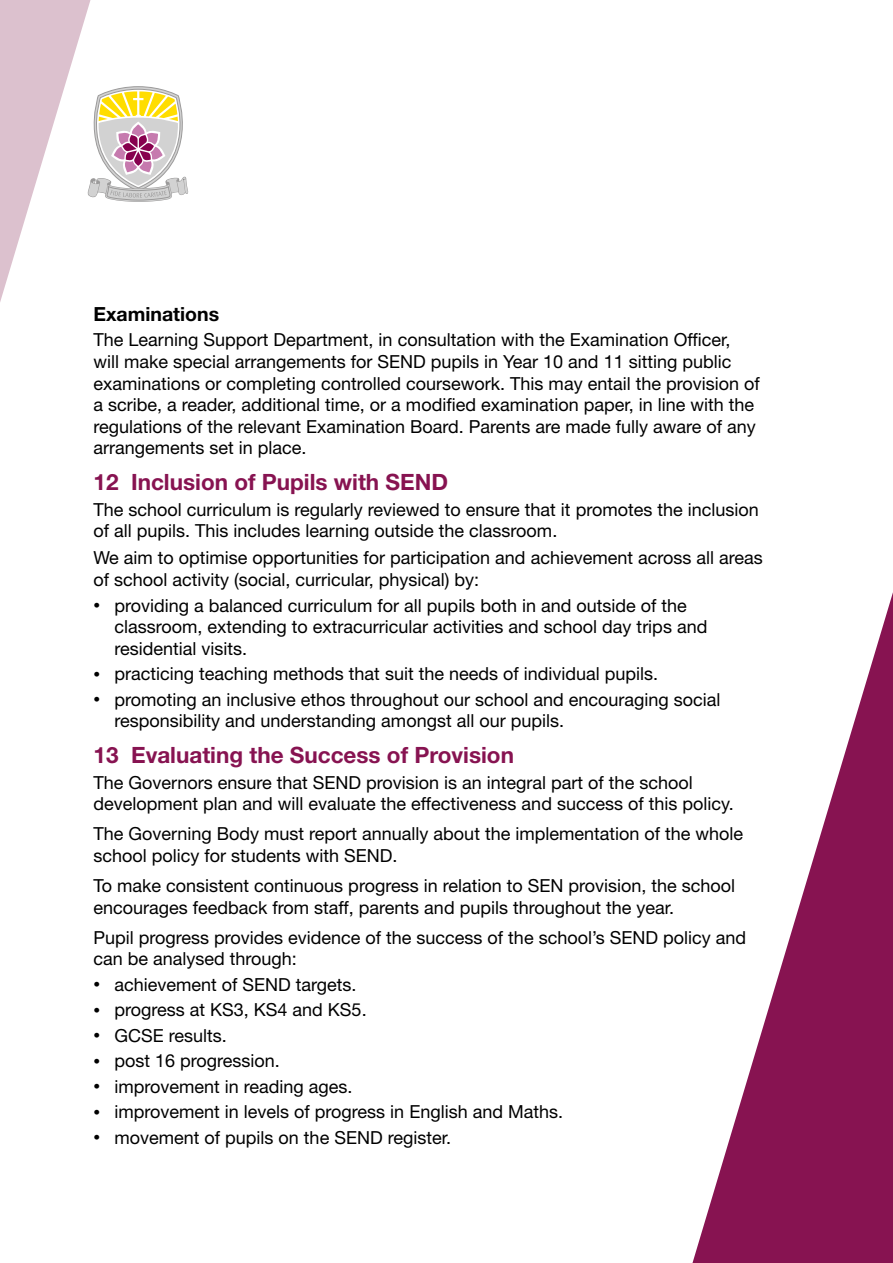
<style>
.page{position:relative;width:893px;height:1263px;background:#fff}
.page>*{position:absolute;margin:0;border:0;box-sizing:border-box;transform-origin:0 0}
.t1{font:700 22.5px "Helvetica Neue LT Std";color:#871351}
.t2{font:700 19.5px "Helvetica Neue LT Std";color:#000}
.t3{font:18px/21.6px "Helvetica Neue LT Std";color:#000}
.s1{font-size:13.5px}
</style>
<div class="page">
<svg style="left:692px;top:592px;width:201px;height:671px"></svg>
<svg style="left:0;top:0;width:189px;height:302px"></svg>
<p class="t2" style="left:94px;top:302px;width:127px">Examinations</p>
<p class="t3" style="left:94px;top:329px;width:668px">The Learning Support Department, in consultation with the Examination Officer, will make special arrangements for SEND pupils in Year 10 and 11 sitting public examinations or completing controlled coursework. This may entail the provision of a scribe, a reader, additional time, or a modified examination paper, in line with the regulations of the relevant Examination Board. Parents are made fully aware of any arrangements set in place.</p>
<p class="t1" style="left:94px;top:468px;width:356px">12 Inclusion of Pupils with SEND</p>
<p class="t3" style="left:94px;top:498px;width:667px">The school curriculum is regularly reviewed to ensure that it promotes the inclusion of all pupils. This includes learning outside the classroom.</p>
<p class="t3" style="left:94px;top:547px;width:671px">We aim to optimise opportunities for participation and achievement across all areas of school activity (social, curricular, physical) by:</p>
<p class="t3" style="left:115px;top:594px;width:594px;text-indent:-21px"><span class="s1">•</span> providing a balanced curriculum for all pupils both in and outside of the classroom, extending to extracurricular activities and school day trips and residential visits.</p>
<p class="t3" style="left:94px;top:663px;width:566px"><span class="s1">•</span> practicing teaching methods that suit the needs of individual pupils.</p>
<p class="t3" style="left:115px;top:688px;width:607px;text-indent:-21px"><span class="s1">•</span> promoting an inclusive ethos throughout our school and encouraging social responsibility and understanding amongst all our pupils.</p>
<p class="t1" style="left:94px;top:741px;width:422px">13 Evaluating the Success of Provision</p>
<p class="t3" style="left:94px;top:771px;width:642px">The Governors ensure that SEND provision is an integral part of the school development plan and will evaluate the effectiveness and success of this policy.</p>
<p class="t3" style="left:94px;top:823px;width:651px">The Governing Body must report annually about the implementation of the whole school policy for students with SEND.</p>
<p class="t3" style="left:94px;top:875px;width:643px">To make consistent continuous progress in relation to SEN provision, the school encourages feedback from staff, parents and pupils throughout the year.</p>
<p class="t3" style="left:94px;top:926px;width:654px">Pupil progress provides evidence of the success of the school’s SEND policy and can be analysed through:</p>
<p class="t3" style="left:94px;top:973px;width:264px"><span class="s1">•</span> achievement of SEND targets.</p>
<p class="t3" style="left:94px;top:999px;width:275px"><span class="s1">•</span> progress at KS3, KS4 and KS5.</p>
<p class="t3" style="left:94px;top:1024px;width:135px"><span class="s1">•</span> GCSE results.</p>
<p class="t3" style="left:94px;top:1050px;width:188px"><span class="s1">•</span> post 16 progression.</p>
<p class="t3" style="left:94px;top:1075px;width:261px"><span class="s1">•</span> improvement in reading ages.</p>
<p class="t3" style="left:94px;top:1101px;width:471px"><span class="s1">•</span> improvement in levels of progress in English and Maths.</p>
<p class="t3" style="left:94px;top:1126px;width:359px"><span class="s1">•</span> movement of pupils on the SEND register.</p>
</div>
